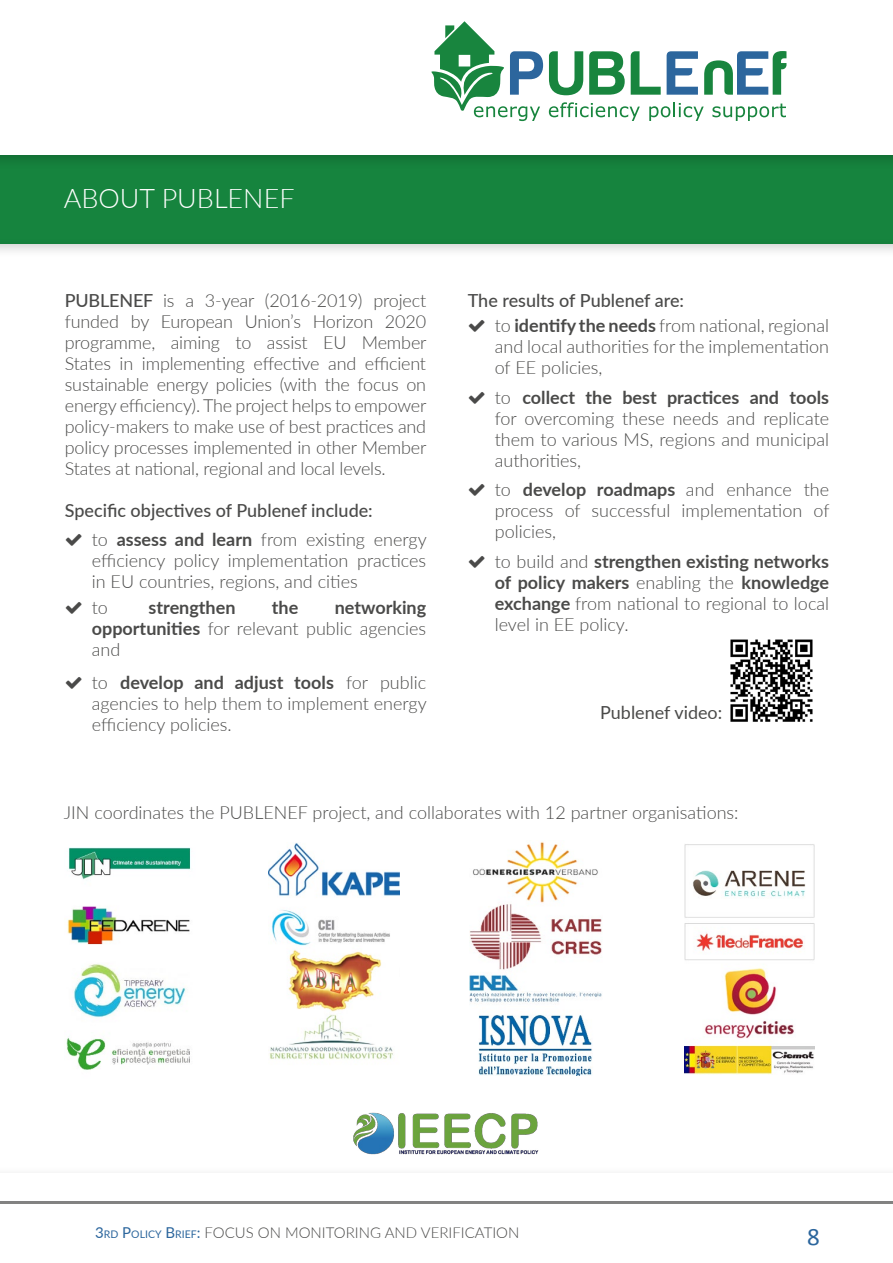
<style>
.page{position:relative;width:893px;height:1263px;background:#fff}
.page>*{position:absolute;margin:0;border:0;box-sizing:border-box;transform-origin:0 0}
.t1{font:300 27px "Lato";color:#fff}
.t2{font:25.05px "Calibri";color:#2c669d}
.t3{font:300 18px/21px "Lato";color:#4a4a49;text-align:justify}
.t4{font:500 18px/29.5px "Lato";color:#4a4a49}
.t5{font:18px "Lato";color:#4a4a49}
.t6{font:700 18px "Lato";color:#4a4a49}
.t7{font:300 15px "Lato";color:#4a4a49}
.s1{font-weight:500}
.s2{font-weight:300}
.s3{font-weight:700}
.s4{font-weight:400;color:#2c669d}
.s5{font-weight:400;font-size:10.5px;color:#2c669d}
</style>
<div class="page">
<div style="left:0;top:1192px;width:893px;height:13px;background:#000;opacity:.2"></div>
<div style="left:0;top:145px;width:893px;height:102px;background:#000;opacity:.2"></div>
<svg style="left:549px;top:51px;width:34px;height:44px"></svg>
<svg style="left:589px;top:51px;width:36px;height:44px"></svg>
<svg style="left:631px;top:51px;width:30px;height:44px"></svg>
<svg style="left:667px;top:51px;width:31px;height:44px"></svg>
<svg style="left:704px;top:51px;width:82px;height:44px"></svg>
<svg style="left:431px;top:21px;width:112px;height:100px"></svg>
<svg style="left:549px;top:102px;width:91px;height:19px"></svg>
<svg style="left:649px;top:102px;width:55px;height:19px"></svg>
<svg style="left:712px;top:104px;width:74px;height:17px"></svg>
<img style="left:730px;top:639px;width:83px;height:83px">
<img style="left:66px;top:847px;width:125px;height:223px">
<img style="left:269px;top:843px;width:131px;height:217px">
<img style="left:470px;top:841px;width:132px;height:234px">
<img style="left:685px;top:844px;width:129px;height:230px">
<img style="left:353px;top:1112px;width:186px;height:43px">
<h1 class="t1" style="left:64px;top:179px;width:232px">ABOUT PUBLENEF</h1>
<p class="t3" style="left:65px;top:289px;width:363px"><span class="s1">PUBLENEF</span> is a 3-year (2016-2019) project funded by European Union’s Horizon 2020 programme, aiming to assist EU Member States in implementing effective and efficient sustainable energy policies (with the focus on energy efficiency). The project helps to empower policy-makers to make use of best practices and policy processes implemented in other Member States at national, regional and local levels.</p>
<p class="t4" style="left:92px;top:495px;width:336px;text-indent:-27px">Specific objectives of Publenef include:<br><span class="s2">to</span> <span class="s3">assess and learn</span> <span class="s2">from existing energy</span></p>
<p class="t3" style="left:92px;top:550px;width:336px">efficiency policy implementation practices in EU countries, regions, and cities</p>
<p class="t3" style="left:92px;top:596px;width:18px">to</p>
<p class="t6" style="left:149px;top:594px;width:88px">strengthen</p>
<p class="t6" style="left:272px;top:594px;width:28px">the</p>
<p class="t3" style="left:92px;top:596px;width:336px;text-indent:243px"><span class="s3">networking opportunities</span> for relevant public agencies and</p>
<p class="t3" style="left:92px;top:672px;width:336px">to <span class="s3">develop and adjust tools</span> for public agencies to help them to implement energy efficiency policies.</p>
<p class="t4" style="left:495px;top:287px;width:336px;line-height:25.2px;text-indent:-27px">The results of Publenef are:<br><span class="s2">to</span> <span class="s3">identify the needs</span> <span class="s2">from national, regional</span></p>
<p class="t3" style="left:495px;top:335px;width:336px">and local authorities for the implementation of EE policies,</p>
<p class="t3" style="left:495px;top:386px;width:336px">to <span class="s3">collect the best practices and tools </span>for overcoming these needs and replicate them to various MS, regions and municipal authorities,</p>
<p class="t3" style="left:495px;top:478px;width:336px">to <span class="s3">develop roadmaps</span> and enhance the process of successful implementation of policies,</p>
<p class="t3" style="left:495px;top:550px;width:336px">to build and <span class="s3">strengthen existing networks of policy makers</span> enabling the <span class="s3">knowledge exchange</span> from national to regional to local level in EE policy.</p>
<p class="t5" style="left:600px;top:700px;width:124px">Publenef video:</p>
<p class="t3" style="left:64px;top:802px;width:676px">JIN coordinates the PUBLENEF project, and collaborates with 12 partner organisations:</p>
<p class="t7" style="left:95px;top:1222px;width:426px"><span class="s4">3</span><span class="s5">RD</span> <span class="s4">P</span><span class="s5">OLICY</span> <span class="s4">B</span><span class="s5">RIEF</span><span class="s4">:</span> FOCUS ON MONITORING AND VERIFICATION</p>
<h2 class="t2" style="left:807px;top:1220px;width:14px">8</h2>
</div>
